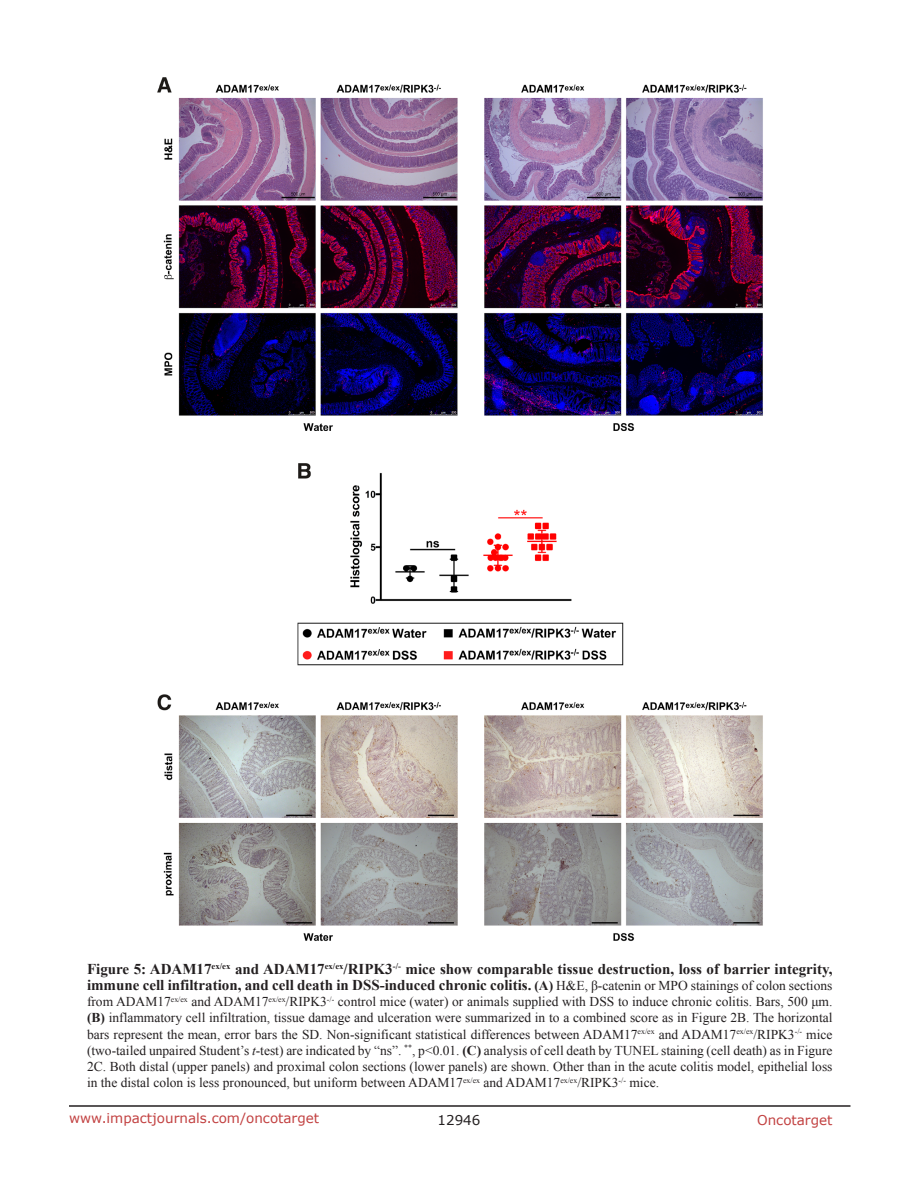
<style>
.page{position:relative;width:918px;height:1188px;background:#fff}
.page>*{position:absolute;margin:0;border:0;box-sizing:border-box;transform-origin:0 0}
.figuretext{font:700 15px/16.2px "Times New Roman";color:#231f20}
.figuretext-2{font:13.5px/16.2px "Times New Roman";color:#231f20;text-align:justify}
.t1{font:13.5px "Verdana";color:#c24141}
.t2{font:13.5px "Verdana";color:#231f20}
.s1{font-size:13.5px}
.s2{font-weight:400;font-size:13.5px}
.s3{font-weight:700}
.s4{font-style:italic}
</style>
<div class="page">
<hr style="left:69px;top:1105px;width:781px;height:2px;background:#231f20">
<img style="left:157px;top:77px;width:606px;height:864px">
<p class="figuretext" style="left:87px;top:960px;width:747px">Figure 5: ADAM17<sup>ex/ex</sup> and ADAM17<sup>ex/ex</sup>/RIPK3<sup>-/-</sup> mice show comparable tissue destruction, loss of barrier integrity, immune cell infiltration, and cell death in DSS-induced chronic colitis. <span class="s1">(A)</span> <span class="s2">H&amp;E, β-catenin or MPO stainings of colon sections</span></p>
<p class="figuretext-2" style="left:87px;top:993px;width:747px">from ADAM17<sup>ex/ex</sup> and ADAM17<sup>ex/ex</sup>/RIPK3<sup>-/-</sup> control mice (water) or animals supplied with DSS to induce chronic colitis. Bars, 500 μm. <span class="s3">(B)</span> inflammatory cell infiltration, tissue damage and ulceration were summarized in to a combined score as in Figure 2B. The horizontal bars represent the mean, error bars the SD. Non-significant statistical differences between ADAM17<sup>ex/ex</sup> and ADAM17<sup>ex/ex</sup>/RIPK3<sup>-/-</sup> mice (two-tailed unpaired Student’s <span class="s4">t</span>-test) are indicated by “ns”. <sup>**</sup>, p&lt;0.01. <span class="s3">(C)</span> analysis of cell death by TUNEL staining (cell death) as in Figure 2C. Both distal (upper panels) and proximal colon sections (lower panels) are shown. Other than in the acute colitis model, epithelial loss in the distal colon is less pronounced, but uniform between ADAM17<sup>ex/ex</sup> and ADAM17<sup>ex/ex</sup>/RIPK3<sup>-/-</sup> mice.</p>
<p class="t1" style="left:69px;top:1109px;width:252px">www.impactjournals.com/oncotarget</p>
<p class="t2" style="left:438px;top:1111px;width:44px">12946</p>
<p class="t1" style="left:757px;top:1111px;width:77px">Oncotarget</p>
</div>
